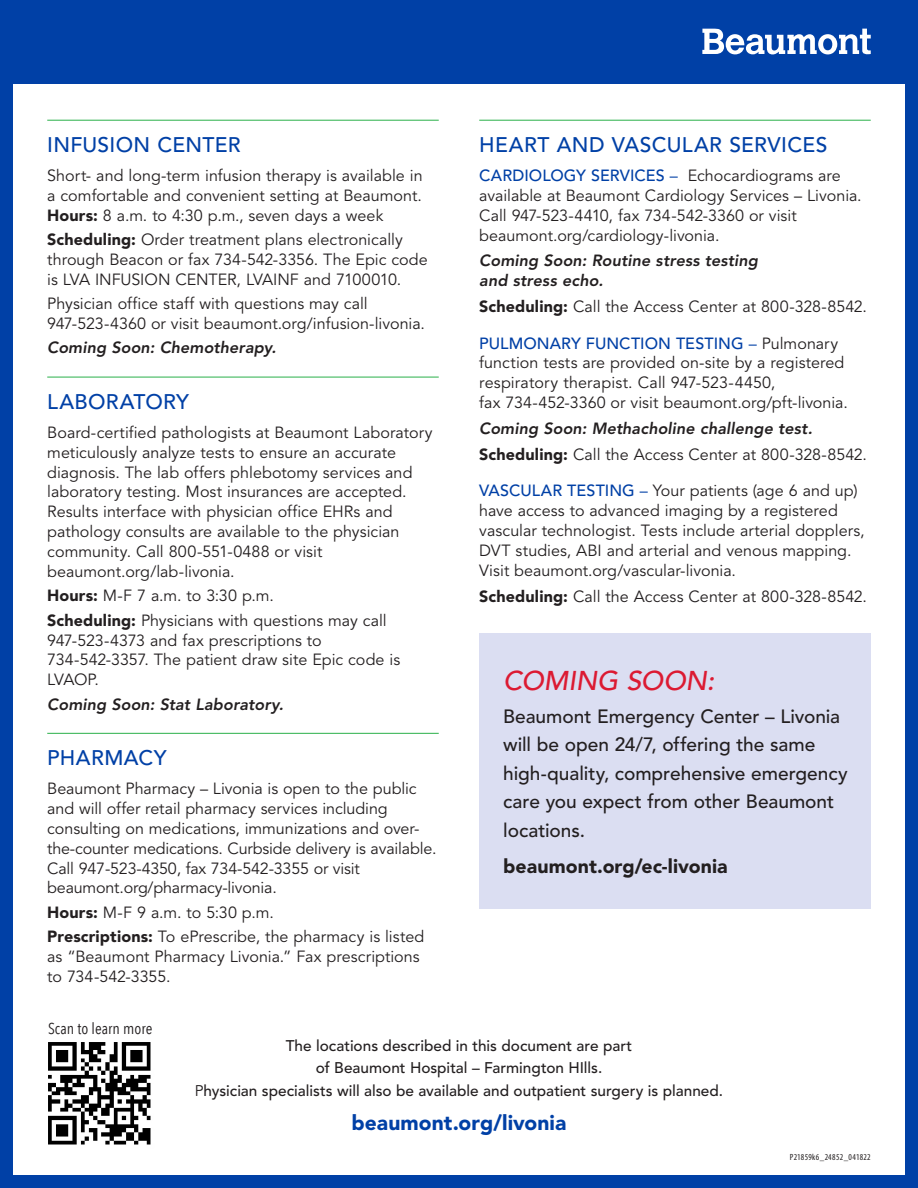
<style>
.page{position:relative;width:918px;height:1188px;background:#fff}
.page>*{position:absolute;margin:0;border:0;box-sizing:border-box;transform-origin:0 0}
.Body_10_75_13{font:italic 500 27px "Avenir LT Pro";letter-spacing:-.005em;color:#dc1a32}
._2022_SUB_BACK{font:500 21px "Avenir LT Pro";letter-spacing:.015em;color:#0040a6}
.Body_10_75_13-2{font:900 21px "Avenir LT Pro";letter-spacing:.005em;color:#0040a6}
.Body_10_75_13-3{font:900 19.5px "Avenir LT Pro";letter-spacing:.005em;color:#231f20}
.Body_10_75_13-4{font:500 19.2px/28.5px "Avenir LT Pro";color:#231f20}
.Body_10_75_13-5{font:16.2px/19.8px "Avenir LT Pro";color:#231f20}
.Body_10_75_13-6{font:italic 800 16.2px/19.8px "Avenir LT Pro";letter-spacing:.005em;color:#231f20}
.Body_10_75_13-7{font:condensed 15.75px "Avenir Next LT Pro";letter-spacing:.005em;color:#231f20}
.Body_10_75_13-8{font:500 15.3px/22.5px "Avenir LT Pro";color:#231f20;text-align:center}
.Job_Number{font:condensed 9px "Myriad Pro";letter-spacing:.03em;color:#231f20}
.s1{font-weight:900}
.s2{font-weight:500;color:#0040a6}
.s3{color:#0040a6}
.s4{font-weight:400}
</style>
<div class="page">
<div style="left:0;top:0;width:13px;height:1188px;background:#0040a6"></div>
<div style="left:0;top:1175px;width:918px;height:13px;background:#0040a6"></div>
<div style="left:0;top:0;width:918px;height:83px;background:#0040a6"></div>
<svg style="left:702px;top:29px;width:169px;height:25px"></svg>
<hr style="left:47px;top:120px;width:392px;height:1px;background:#2ab049">
<hr style="left:47px;top:377px;width:392px;height:1px;background:#2ab049">
<hr style="left:47px;top:733px;width:392px;height:1px;background:#2ab049">
<hr style="left:479px;top:120px;width:392px;height:1px;background:#2ab049">
<div style="left:479px;top:633px;width:392px;height:276px;background:#dbdef2"></div>
<div style="left:905px;top:0;width:13px;height:1188px;background:#0040a6"></div>
<img style="left:48px;top:1042px;width:103px;height:103px">
<p class="_2022_SUB_BACK" style="left:47px;top:132px;width:195px">INFUSION CENTER</p>
<p class="Body_10_75_13-5" style="left:47px;top:166px;width:377px;text-align:justify">Short- and long-term infusion therapy is available in a comfortable and convenient setting at Beaumont.<br><span class="s1">Hours:</span> 8 a.m. to 4:30 p.m., seven days a week</p>
<p class="Body_10_75_13-5" style="left:47px;top:230px;width:382px"><span class="s1">Scheduling:</span> Order treatment plans electronically through Beacon or fax 734-542-3356. The Epic code is LVA INFUSION CENTER, LVAINF and 7100010.</p>
<p class="Body_10_75_13-5" style="left:47px;top:294px;width:379px">Physician office staff with questions may call<br>947-523-4360 or visit beaumont.org/infusion-livonia.</p>
<p class="Body_10_75_13-6" style="left:47px;top:338px;width:231px">Coming Soon: Chemotherapy.</p>
<p class="_2022_SUB_BACK" style="left:47px;top:389px;width:143px">LABORATORY</p>
<p class="Body_10_75_13-5" style="left:47px;top:423px;width:387px">Board-certified pathologists at Beaumont Laboratory meticulously analyze tests to ensure an accurate diagnosis. The lab offers phlebotomy services and laboratory testing. Most insurances are accepted.<br>Results interface with physician office EHRs and pathology consults are available to the physician community. Call 800-551-0488 or visit beaumont.org/lab-livonia.</p>
<p class="Body_10_75_13-5" style="left:47px;top:586px;width:228px"><span class="s1">Hours:</span> M-F 7 a.m. to 3:30 p.m.</p>
<p class="Body_10_75_13-5" style="left:47px;top:611px;width:355px"><span class="s1">Scheduling:</span> Physicians with questions may call 947-523-4373 and fax prescriptions to 734-542-3357. The patient draw site Epic code is LVAOP.</p>
<p class="Body_10_75_13-6" style="left:47px;top:694px;width:238px">Coming Soon: Stat Laboratory.</p>
<p class="_2022_SUB_BACK" style="left:47px;top:745px;width:121px">PHARMACY</p>
<p class="Body_10_75_13-5" style="left:47px;top:779px;width:391px">Beaumont Pharmacy – Livonia is open to the public and will offer retail pharmacy services including consulting on medications, immunizations and over&shy;the-counter medications. Curbside delivery is available.<br>Call 947-523-4350, fax 734-542-3355 or visit beaumont.org/pharmacy-livonia.</p>
<p class="Body_10_75_13-5" style="left:47px;top:903px;width:228px"><span class="s1">Hours:</span> M-F 9 a.m. to 5:30 p.m.</p>
<p class="Body_10_75_13-5" style="left:47px;top:927px;width:379px"><span class="s1">Prescriptions:</span> To ePrescribe, the pharmacy is listed as “Beaumont Pharmacy Livonia.” Fax prescriptions to 734-542-3355.</p>
<p class="Body_10_75_13-7" style="left:48px;top:1019px;width:106px">Scan to learn more</p>
<p class="_2022_SUB_BACK" style="left:479px;top:132px;width:350px">HEART AND VASCULAR SERVICES</p>
<p class="Body_10_75_13-5" style="left:479px;top:166px;width:384px"><span class="s2">CARDIOLOGY SERVICES</span> <span class="s3">–</span> Echocardiograms are available at Beaumont Cardiology Services – Livonia.<br>Call 947-523-4410, fax 734-542-3360 or visit beaumont.org/cardiology-livonia.</p>
<p class="Body_10_75_13-6" style="left:479px;top:251px;width:280px">Coming Soon: Routine stress testing and stress echo.</p>
<p class="Body_10_75_13-5" style="left:479px;top:297px;width:389px"><span class="s1">Scheduling:</span> Call the Access Center at 800-328-8542.</p>
<p class="Body_10_75_13-5" style="left:479px;top:333px;width:370px"><span class="s2">PULMONARY FUNCTION TESTING</span> <span class="s3">–</span> Pulmonary function tests are provided on-site by a registered respiratory therapist. Call 947-523-4450,<br>fax 734-452-3360 or visit beaumont.org/pft-livonia.</p>
<p class="Body_10_75_13-6" style="left:479px;top:419px;width:335px">Coming Soon: Methacholine challenge test.</p>
<p class="Body_10_75_13-5" style="left:479px;top:445px;width:389px"><span class="s1">Scheduling:</span> Call the Access Center at 800-328-8542.</p>
<p class="Body_10_75_13-5" style="left:479px;top:481px;width:387px"><span class="s2">VASCULAR TESTING</span> <span class="s3">–</span> Your patients (age 6 and up) have access to advanced imaging by a registered vascular technologist. Tests include arterial dopplers, DVT studies, ABI and arterial and venous mapping.<br>Visit beaumont.org/vascular-livonia.</p>
<p class="Body_10_75_13-5" style="left:479px;top:587px;width:389px"><span class="s1">Scheduling:</span> Call the Access Center at 800-328-8542.</p>
<p class="Body_10_75_13" style="left:503px;top:664px;width:213px">COMING SOON:</p>
<p class="Body_10_75_13-4" style="left:503px;top:702px;width:346px">Beaumont Emergency Center – Livonia will be open 24/7, offering the same high-quality, comprehensive emergency care you expect from other Beaumont locations.</p>
<p class="Body_10_75_13-3" style="left:503px;top:854px;width:226px">beaumont.org/ec-livonia</p>
<p class="Body_10_75_13-8" style="left:195px;top:1034px;width:530px">The locations described in this document are part<br>of Beaumont Hospital – Farmington HIlls.<br><span class="s4">P</span>hysician specialists will also be available and outpatient surgery is planned.</p>
<p class="Body_10_75_13-2" style="left:352px;top:1110px;width:216px">beaumont.org/livonia</p>
<p class="Job_Number" style="left:790px;top:1151px;width:82px">P21859k6_24852_041822</p>
</div>
